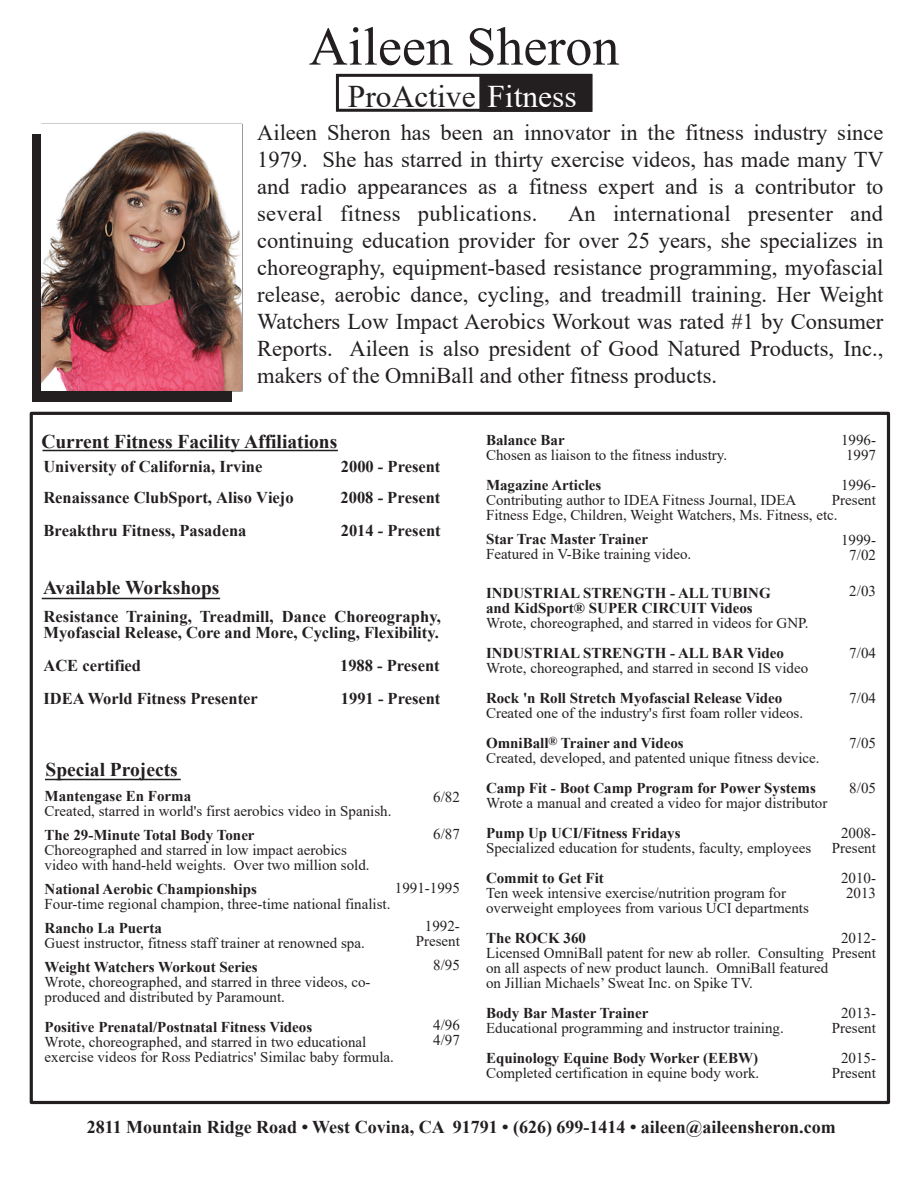
<style>
.page{position:relative;width:918px;height:1188px;background:#fff}
.page>*{position:absolute;margin:0;border:0;box-sizing:border-box;transform-origin:0 0}
.t1{font:54px "Times New Roman";color:#231f20}
.t2{font:31.5px "Times New Roman";color:#231f20}
.t3{font:22.5px/27px "Times New Roman";color:#231f20;text-align:justify}
.t4{font:700 19.5px "Times New Roman";color:#231f20}
.t5{font:700 18px "Times New Roman";color:#231f20}
.t6{font:700 16.5px/16.5px "Times New Roman";color:#231f20}
.t7{font:15px/15px "Times New Roman";color:#231f20}
.t8{font:700 15px/15px "Times New Roman";color:#231f20}
.s1{color:#fff}
.s2{font-weight:700}
</style>
<div class="page">
<svg style="left:335px;top:73px;width:258px;height:39px"></svg>
<div style="left:32px;top:134px;width:200px;height:268px;background:#231f20"></div>
<img style="left:42px;top:131px;width:200px;height:260px">
<div style="left:30px;top:412px;width:860px;height:692px;border:3px solid #231f20"></div>
<hr style="left:45px;top:779px;width:136px;height:1px;background:#231f20">
<hr style="left:43px;top:450px;width:295px;height:1px;background:#231f20">
<hr style="left:42px;top:598px;width:178px;height:1px;background:#231f20">
<h1 class="t1" style="left:309px;top:8px;width:312px">Aileen Sheron</h1>
<h2 class="t2" style="left:348px;top:74px;width:230px">ProActive <span class="s1">Fitness</span></h2>
<h3 class="t3" style="left:257px;top:118px;width:628px">Aileen Sheron has been an innovator in the fitness industry since 1979. She has starred in thirty exercise videos, has made many TV and radio appearances as a fitness expert and is a contributor to several fitness publications.</h3>
<p class="t3" style="left:257px;top:199px;width:628px;text-indent:311px">An international presenter and continuing education provider for over 25 years, she specializes in choreography, equipment-based resistance programming, myofascial release, aerobic dance, cycling, and treadmill training. Her Weight Watchers Low Impact Aerobics Workout was rated #1 by Consumer Reports. Aileen is also president of Good Natured Products, Inc., makers of the OmniBall and other fitness products.</p>
<h3 class="t4" style="left:41px;top:427px;width:297px">Current Fitness Facility Affiliations</h3>
<p class="t6" style="left:43px;top:458px;width:221px">University of California, Irvine</p>
<p class="t6" style="left:341px;top:458px;width:101px">2000 - Present</p>
<p class="t6" style="left:43px;top:489px;width:252px">Renaissance ClubSport, Aliso Viejo</p>
<p class="t6" style="left:341px;top:489px;width:101px">2008 - Present</p>
<p class="t6" style="left:43px;top:522px;width:205px">Breakthru Fitness, Pasadena</p>
<p class="t6" style="left:341px;top:522px;width:101px">2014 - Present</p>
<h3 class="t4" style="left:43px;top:574px;width:178px">Available Workshops</h3>
<p class="t6" style="left:44px;top:608px;width:399px">Resistance Training, Treadmill, Dance Choreography,<br>Myofascial Release, Core and More, Cycling, Flexibility.</p>
<p class="t6" style="left:44px;top:657px;width:99px">ACE certified</p>
<p class="t6" style="left:340px;top:657px;width:101px">1988 - Present</p>
<p class="t6" style="left:44px;top:690px;width:216px">IDEA World Fitness Presenter</p>
<p class="t6" style="left:341px;top:690px;width:101px">1991 - Present</p>
<h3 class="t4" style="left:46px;top:756px;width:134px">Special Projects</h3>
<p class="t8" style="left:45px;top:788px;width:148px">Mantengase En Forma</p>
<p class="t7" style="left:45px;top:803px;width:348px">Created, starred in world's first aerobics video in Spanish.</p>
<p class="t8" style="left:45px;top:827px;width:212px">The 29-Minute Total Body Toner</p>
<p class="t7" style="left:45px;top:842px;width:326px">Choreographed and starred in low impact aerobics video with hand-held weights. Over two million sold.</p>
<p class="t8" style="left:45px;top:881px;width:214px">National Aerobic Championships</p>
<p class="t7" style="left:45px;top:896px;width:347px">Four-time regional champion, three-time national finalist.</p>
<p class="t8" style="left:45px;top:920px;width:119px">Rancho La Puerta</p>
<p class="t7" style="left:45px;top:935px;width:322px">Guest instructor, fitness staff trainer at renowned spa.</p>
<p class="t8" style="left:45px;top:959px;width:215px">Weight Watchers Workout Series</p>
<p class="t7" style="left:45px;top:974px;width:327px">Wrote, choreographed, and starred in three videos, co&shy;produced and distributed by Paramount.</p>
<p class="t8" style="left:45px;top:1019px;width:269px">Positive Prenatal/Postnatal Fitness Videos</p>
<p class="t7" style="left:45px;top:1034px;width:351px">Wrote, choreographed, and starred in two educational exercise videos for Ross Pediatrics' Similac baby formula.</p>
<p class="t7" style="left:433px;top:789px;width:28px">6/82</p>
<p class="t7" style="left:433px;top:826px;width:28px">6/87</p>
<p class="t7" style="left:395px;top:880px;width:66px">1991-1995</p>
<p class="t7" style="left:416px;top:918px;width:46px;text-align:right">1992-<br>Present</p>
<p class="t7" style="left:433px;top:957px;width:28px">8/95</p>
<p class="t7" style="left:433px;top:1017px;width:28px">4/96<br>4/97</p>
<p class="t7" style="left:841px;top:432px;width:36px;text-align:center">1996-<br>1997</p>
<p class="t7" style="left:832px;top:477px;width:46px;text-align:right">1996-<br>Present</p>
<p class="t7" style="left:841px;top:532px;width:36px;text-align:center">1999-<br>7/02</p>
<p class="t7" style="left:849px;top:583px;width:28px">2/03</p>
<p class="t8" style="left:486px;top:432px;width:80px">Balance Bar</p>
<p class="t7" style="left:486px;top:447px;width:243px">Chosen as liaison to the fitness industry.</p>
<p class="t8" style="left:486px;top:477px;width:117px">Magazine Articles</p>
<p class="t7" style="left:486px;top:492px;width:353px">Contributing author to IDEA Fitness Journal, IDEA<br>Fitness Edge, Children, Weight Watchers, Ms. Fitness, etc.</p>
<p class="t8" style="left:486px;top:531px;width:164px">Star Trac Master Trainer</p>
<p class="t7" style="left:486px;top:546px;width:207px">Featured in V-Bike training video.</p>
<p class="t8" style="left:486px;top:585px;width:286px">INDUSTRIAL STRENGTH - ALL TUBING and KidSport® SUPER CIRCUIT Videos</p>
<p class="t7" style="left:486px;top:615px;width:324px">Wrote, choreographed, and starred in videos for GNP.</p>
<p class="t8" style="left:486px;top:645px;width:299px">INDUSTRIAL STRENGTH - ALL BAR Video</p>
<p class="t7" style="left:486px;top:660px;width:324px">Wrote, choreographed, and starred in second IS video</p>
<p class="t8" style="left:486px;top:690px;width:298px">Rock 'n Roll Stretch Myofascial Release Video</p>
<p class="t7" style="left:486px;top:697px;width:319px;line-height:30px">Created one of the industry's first foam roller videos.<br><span class="s2">OmniBall</span><sup>®</sup> <span class="s2">Trainer and Videos</span></p>
<p class="t7" style="left:486px;top:750px;width:335px">Created, developed, and patented unique fitness device.</p>
<p class="t8" style="left:486px;top:780px;width:331px">Camp Fit - Boot Camp Program for Power Systems</p>
<p class="t7" style="left:486px;top:795px;width:343px">Wrote a manual and created a video for major distributor</p>
<p class="t8" style="left:486px;top:825px;width:196px">Pump Up UCI/Fitness Fridays</p>
<p class="t7" style="left:486px;top:840px;width:327px">Specialized education for students, faculty, employees</p>
<p class="t8" style="left:486px;top:870px;width:119px">Commit to Get Fit</p>
<p class="t7" style="left:486px;top:885px;width:324px">Ten week intensive exercise/nutrition program for overweight employees from various UCI departments</p>
<p class="t8" style="left:486px;top:930px;width:102px">The ROCK 360</p>
<p class="t7" style="left:486px;top:945px;width:344px">Licensed OmniBall patent for new ab roller. Consulting on all aspects of new product launch. OmniBall featured on Jillian Michaels’ Sweat Inc. on Spike TV.</p>
<p class="t8" style="left:486px;top:1005px;width:164px">Body Bar Master Trainer</p>
<p class="t7" style="left:486px;top:1020px;width:299px">Educational programming and instructor training.</p>
<p class="t8" style="left:486px;top:1050px;width:274px">Equinology Equine Body Worker (EEBW)</p>
<p class="t7" style="left:486px;top:1065px;width:275px">Completed certification in equine body work.</p>
<p class="t7" style="left:849px;top:645px;width:28px">7/04</p>
<p class="t7" style="left:849px;top:690px;width:28px">7/04</p>
<p class="t7" style="left:849px;top:735px;width:28px">7/05</p>
<p class="t7" style="left:849px;top:780px;width:28px">8/05</p>
<p class="t7" style="left:832px;top:825px;width:46px;text-align:right">2008-<br>Present</p>
<p class="t7" style="left:841px;top:870px;width:36px;text-align:center">2010-<br>2013</p>
<p class="t7" style="left:832px;top:930px;width:46px;text-align:right">2012-<br>Present</p>
<p class="t7" style="left:832px;top:1005px;width:46px;text-align:right">2013-<br>Present</p>
<p class="t7" style="left:832px;top:1050px;width:46px;text-align:right">2015-<br>Present</p>
<p class="t5" style="left:87px;top:1114px;width:750px">2811 Mountain Ridge Road • West Covina, CA 91791 • (626) 699-1414 • aileen@aileensheron.com</p>
</div>
